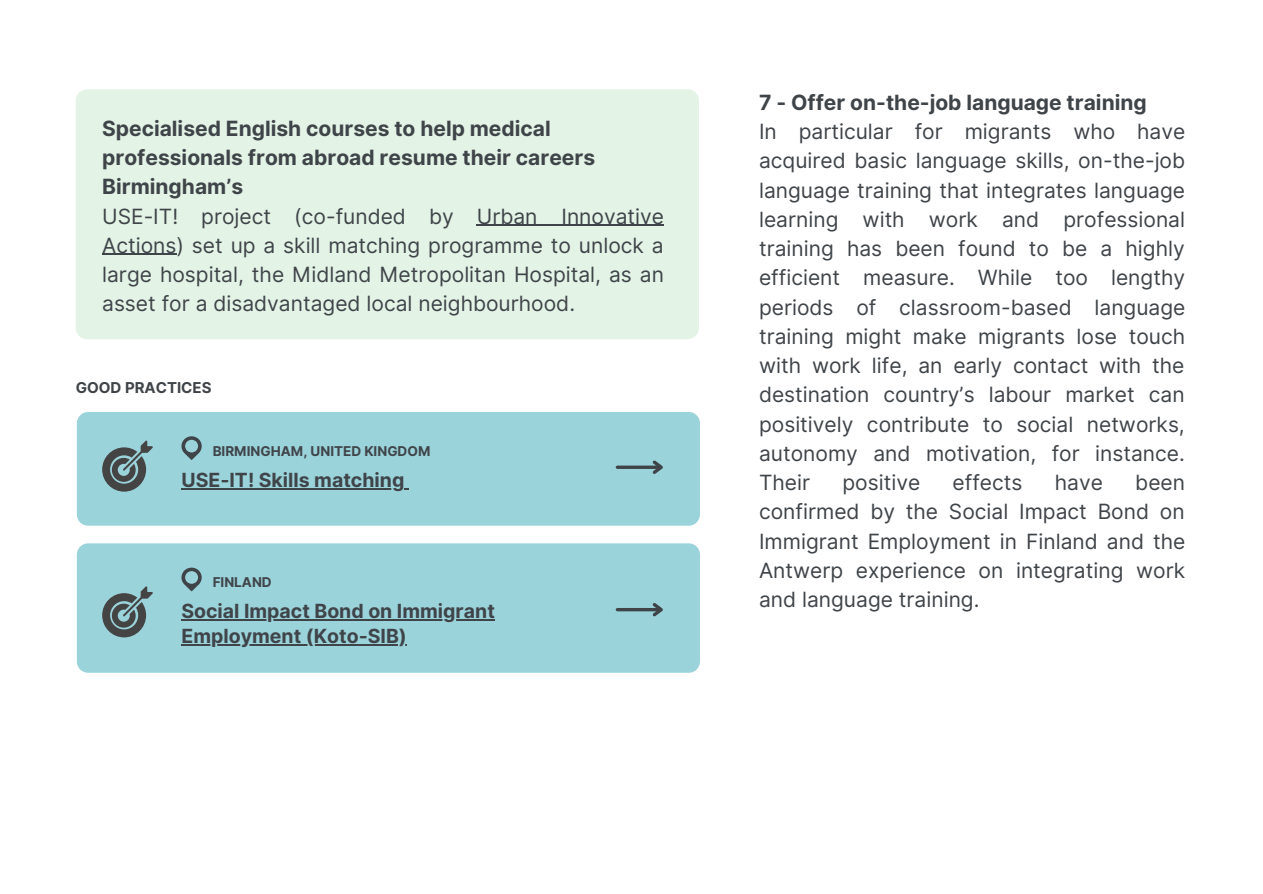
<style>
.page{position:relative;width:1263px;height:894px;background:#fff}
.page>*{position:absolute;margin:0;border:0;box-sizing:border-box;transform-origin:0 0}
.t1{font:21px/29.2px "Inter";color:#3f4449;text-align:justify}
.t2{font:700 21px/29.2px "Inter";color:#3f4449}
.t3{font:700 19.5px/24.8px "Inter";color:#3f4449}
.t4{font:700 15px "Inter";color:#3f4449}
.t5{font:700 13.5px "Inter";color:#3f4449}
</style>
<div class="page">
<div style="left:76px;top:89px;width:623px;height:250px;background:#e3f3e6;border-radius:11px"></div>
<hr style="left:477px;top:224px;width:187px;height:2px;background:#3f4449">
<hr style="left:102px;top:254px;width:74px;height:1px;background:#3f4449">
<div style="left:77px;top:412px;width:623px;height:113px;background:#9bd3db;border-radius:11px"></div>
<svg style="left:102px;top:440px;width:51px;height:51px"></svg>
<svg style="left:181px;top:436px;width:21px;height:24px"></svg>
<hr style="left:181px;top:488px;width:223px;height:1px;background:#3f4449">
<svg style="left:617px;top:465px;width:33px;height:4px"></svg>
<svg style="left:650px;top:460px;width:13px;height:14px"></svg>
<div style="left:77px;top:543px;width:623px;height:129px;background:#9bd3db;border-radius:11px"></div>
<svg style="left:102px;top:586px;width:51px;height:51px"></svg>
<svg style="left:181px;top:567px;width:21px;height:24px"></svg>
<hr style="left:181px;top:619px;width:314px;height:1px;background:#3f4449">
<hr style="left:181px;top:644px;width:226px;height:1px;background:#3f4449">
<svg style="left:617px;top:608px;width:33px;height:3px"></svg>
<svg style="left:650px;top:603px;width:13px;height:14px"></svg>
<p class="t2" style="left:102px;top:113px;width:495px">Specialised English courses to help medical professionals from abroad resume their careers<br>Birmingham’s</p>
<p class="t1" style="left:102px;top:201px;width:563px">USE-IT! project (co-funded by Urban Innovative Actions) set up a skill matching programme to unlock a large hospital, the Midland Metropolitan Hospital, as an asset for a disadvantaged local neighbourhood.</p>
<p class="t4" style="left:76px;top:379px;width:137px">GOOD PRACTICES</p>
<p class="t5" style="left:213px;top:443px;width:219px">BIRMINGHAM, UNITED KINGDOM</p>
<p class="t3" style="left:181px;top:467px;width:224px">USE-IT! Skills matching</p>
<p class="t5" style="left:213px;top:574px;width:61px">FINLAND</p>
<p class="t3" style="left:181px;top:598px;width:315px">Social Impact Bond on Immigrant<br>Employment (Koto-SIB)</p>
<p class="t2" style="left:759px;top:87px;width:389px">7 - Offer on-the-job language training</p>
<p class="t1" style="left:759px;top:117px;width:428px">In particular for migrants who have acquired basic language skills, on-the-job language training that integrates language learning with work and professional training has been found to be a highly efficient measure. While too lengthy periods of classroom-based language training might make migrants lose touch with work life, an early contact with the destination country’s labour market can positively contribute to social networks, autonomy and motivation, for instance.<br>Their</p>
<p class="t1" style="left:842px;top:468px;width:79px">positive</p>
<p class="t1" style="left:953px;top:468px;width:71px">effects</p>
<p class="t1" style="left:1055px;top:468px;width:50px">have</p>
<p class="t1" style="left:759px;top:468px;width:428px;text-indent:376px">been confirmed by the Social Impact Bond on Immigrant Employment in Finland and the Antwerp experience on integrating work and language training.</p>
</div>
